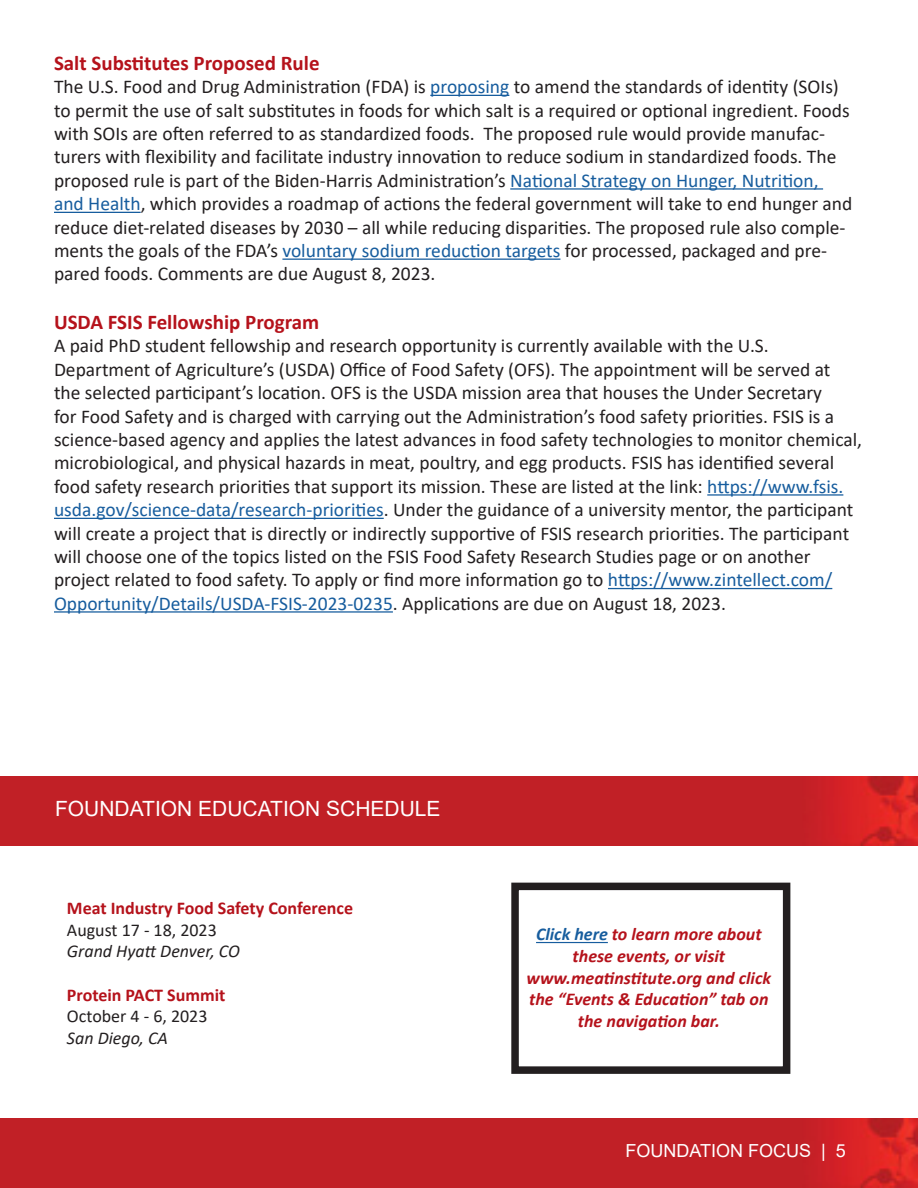
<style>
.page{position:relative;width:918px;height:1188px;background:#fff}
.page>*{position:absolute;margin:0;border:0;box-sizing:border-box;transform-origin:0 0}
.t1{font:700 21px "Calibri";color:#b5121b}
.t2{font:21px "Arial";color:#fff}
.t3{font:19.5px/23.4px "Calibri";color:#231f20}
.t4{font:italic 700 18px/21.6px "Calibri";color:#b5121b;text-align:center}
.t5{font:700 18px "Calibri";color:#b5121b}
.t6{font:18px "Calibri";color:#231f20}
.t7{font:italic 18px "Calibri";color:#231f20}
.t8{font:18px "Arial";color:#fff}
.s1{color:#175d9e}
</style>
<div class="page">
<img style="left:0;top:1119px;width:918px;height:69px">
<hr style="left:430px;top:95px;width:79px;height:1px;background:#175d9e">
<hr style="left:510px;top:188px;width:313px;height:2px;background:#175d9e">
<hr style="left:54px;top:212px;width:87px;height:1px;background:#175d9e">
<hr style="left:282px;top:259px;width:278px;height:1px;background:#175d9e">
<hr style="left:707px;top:494px;width:136px;height:2px;background:#175d9e">
<hr style="left:54px;top:518px;width:330px;height:1px;background:#175d9e">
<hr style="left:608px;top:588px;width:224px;height:1px;background:#175d9e">
<hr style="left:54px;top:611px;width:339px;height:2px;background:#175d9e">
<img style="left:0;top:777px;width:918px;height:69px">
<div style="left:511px;top:883px;width:279px;height:191px;border:8px solid #231f20"></div>
<hr style="left:536px;top:942px;width:72px;height:1px;background:#175d9e">
<p class="t1" style="left:54px;top:48px;width:267px">Salt Substitutes Proposed Rule</p>
<p class="t3" style="left:54px;top:74px;width:800px">The U.S. Food and Drug Administration (FDA) is <span class="s1">proposing</span> to amend the standards of identity (SOIs) to permit the use of salt substitutes in foods for which salt is a required or optional ingredient. Foods with SOIs are often referred to as standardized foods. The proposed rule would provide manufac&shy;turers with flexibility and facilitate industry innovation to reduce sodium in standardized foods. The proposed rule is part of the Biden-Harris Administration’s <span class="s1">National Strategy on Hunger, Nutrition, and Health</span>, which provides a roadmap of actions the federal government will take to end hunger and reduce diet-related diseases by 2030 – all while reducing disparities. The proposed rule also comple&shy;ments the goals of the FDA’s <span class="s1">voluntary sodium reduction targets</span> for processed, packaged and pre&shy;pared foods. Comments are due August 8, 2023.</p>
<p class="t1" style="left:54px;top:307px;width:267px">USDA FSIS Fellowship Program</p>
<p class="t3" style="left:54px;top:334px;width:810px">A paid PhD student fellowship and research opportunity is currently available with the U.S.<br>Department of Agriculture’s (USDA) Office of Food Safety (OFS). The appointment will be served at<br>the selected participant’s location. OFS is the USDA mission area that houses the Under Secretary<br>for Food Safety and is charged with carrying out the Administration’s food safety priorities. FSIS is a science-based agency and applies the latest advances in food safety technologies to monitor chemical, microbiological, and physical hazards in meat, poultry, and egg products. FSIS has identified several food safety research priorities that support its mission. These are listed at the link: <span class="s1">https://www.fsis. usda.gov/science-data/research-priorities</span>. Under the guidance of a university mentor, the participant will create a project that is directly or indirectly supportive of FSIS research priorities. The participant will choose one of the topics listed on the FSIS Food Safety Research Studies page or on another project related to food safety. To apply or find more information go to <span class="s1">https://www.zintellect.com/ Opportunity/Details/USDA-FSIS-2023-0235</span>. Applications are due on August 18, 2023.</p>
<p class="t2" style="left:55px;top:794px;width:387px">FOUNDATION EDUCATION SCHEDULE</p>
<p class="t5" style="left:67px;top:896px;width:288px">Meat Industry Food Safety Conference</p>
<p class="t6" style="left:67px;top:917px;width:151px">August 17 - 18, 2023</p>
<p class="t7" style="left:67px;top:939px;width:174px">Grand Hyatt Denver, CO</p>
<p class="t5" style="left:67px;top:982px;width:160px">Protein PACT Summit</p>
<p class="t6" style="left:67px;top:1004px;width:142px">October 4 - 6, 2023</p>
<p class="t7" style="left:67px;top:1025px;width:103px">San Diego, CA</p>
<p class="t4" style="left:536px;top:923px;width:227px"><span class="s1">Click here</span> to learn more about these events, or visit</p>
<p class="t4" style="left:527px;top:966px;width:246px">www.meatinstitute.org and click the “Events &amp; Education” tab on the navigation bar.</p>
<p class="t8" style="left:625px;top:1139px;width:222px">FOUNDATION FOCUS | 5</p>
</div>
